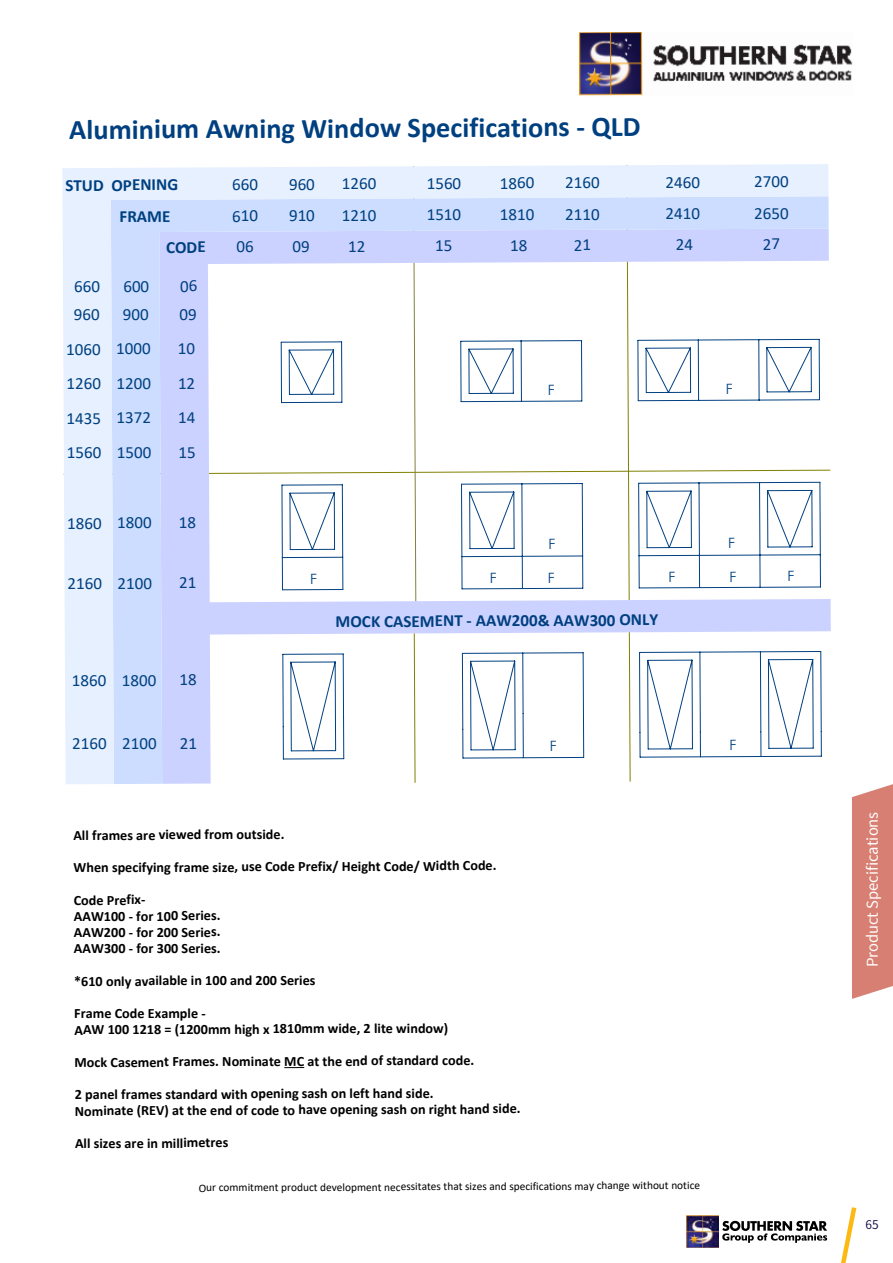
<style>
.page{position:relative;width:893px;height:1263px;background:#fff}
.page>*{position:absolute;margin:0;border:0;box-sizing:border-box;transform-origin:0 0}
.t1{font:700 28.35px "Calibri";letter-spacing:-.005em;color:#004080}
.t2{font:17.1px "Calibri";letter-spacing:-.005em;color:#004080}
.t3{font:700 17.1px "Calibri";letter-spacing:-.005em;color:#004080}
.t4{font:16.5px "Source Sans Pro";color:#fff}
.t5{font:700 14.25px/16.2px "Calibri";letter-spacing:-.005em;color:#000}
.t6{font:14.25px "Century Gothic";color:#004080}
.t7{font:12px "Source Han Sans CN";color:#0b0043}
.t8{font:11.4px "Calibri";letter-spacing:-.005em;color:#000}
</style>
<div class="page">
<img style="left:579px;top:32px;width:274px;height:64px">
<svg style="left:62px;top:164px;width:766px;height:620px"></svg>
<svg style="left:284px;top:1067px;width:20px;height:1px"></svg>
<svg style="left:841px;top:1207px;width:16px;height:56px"></svg>
<img style="left:687px;top:1216px;width:32px;height:32px">
<svg style="left:722px;top:1221px;width:105px;height:22px"></svg>
<div style="left:852px;top:784px;width:41px;height:215px;background:#d77f72"></div>
<h1 class="t1" style="left:69px;top:108px;width:573px">Aluminium Awning Window Specifications - QLD</h1>
<p class="t3" style="left:65px;top:173px;width:114px">STUD OPENING</p>
<p class="t2" style="left:232px;top:172px;width:28px">660</p>
<p class="t2" style="left:289px;top:172px;width:28px">960</p>
<p class="t2" style="left:342px;top:172px;width:36px">1260</p>
<p class="t2" style="left:427px;top:171px;width:36px">1560</p>
<p class="t2" style="left:500px;top:171px;width:36px">1860</p>
<p class="t2" style="left:565px;top:171px;width:36px">2160</p>
<p class="t2" style="left:665px;top:170px;width:36px">2460</p>
<p class="t2" style="left:754px;top:170px;width:36px">2700</p>
<p class="t3" style="left:120px;top:204px;width:53px">FRAME</p>
<p class="t2" style="left:232px;top:204px;width:28px">610</p>
<p class="t2" style="left:289px;top:204px;width:28px">910</p>
<p class="t2" style="left:342px;top:203px;width:36px">1210</p>
<p class="t2" style="left:427px;top:203px;width:36px">1510</p>
<p class="t2" style="left:500px;top:202px;width:36px">1810</p>
<p class="t2" style="left:565px;top:202px;width:36px">2110</p>
<p class="t2" style="left:665px;top:202px;width:36px">2410</p>
<p class="t2" style="left:754px;top:201px;width:36px">2650</p>
<p class="t3" style="left:166px;top:235px;width:41px">CODE</p>
<p class="t2" style="left:237px;top:235px;width:19px">06</p>
<p class="t2" style="left:292px;top:234px;width:19px">09</p>
<p class="t2" style="left:348px;top:234px;width:19px">12</p>
<p class="t2" style="left:435px;top:234px;width:19px">15</p>
<p class="t2" style="left:510px;top:233px;width:19px">18</p>
<p class="t2" style="left:574px;top:233px;width:19px">21</p>
<p class="t2" style="left:676px;top:232px;width:19px">24</p>
<p class="t2" style="left:763px;top:232px;width:19px">27</p>
<p class="t2" style="left:74px;top:274px;width:28px">660</p>
<p class="t2" style="left:123px;top:274px;width:28px">600</p>
<p class="t2" style="left:180px;top:274px;width:19px">06</p>
<p class="t2" style="left:74px;top:303px;width:28px">960</p>
<p class="t2" style="left:123px;top:302px;width:28px">900</p>
<p class="t2" style="left:180px;top:302px;width:19px">09</p>
<p class="t2" style="left:66px;top:337px;width:86px">1060 1000</p>
<p class="t2" style="left:178px;top:337px;width:19px">10</p>
<p class="t2" style="left:66px;top:371px;width:86px">1260 1200</p>
<p class="t2" style="left:178px;top:371px;width:19px">12</p>
<p class="t2" style="left:67px;top:406px;width:86px">1435 1372</p>
<p class="t2" style="left:178px;top:405px;width:19px">14</p>
<p class="t2" style="left:67px;top:440px;width:86px">1560 1500</p>
<p class="t2" style="left:178px;top:440px;width:19px">15</p>
<p class="t6" style="left:548px;top:380px;width:8px">F</p>
<p class="t6" style="left:726px;top:379px;width:8px">F</p>
<p class="t2" style="left:67px;top:511px;width:86px">1860 1800</p>
<p class="t2" style="left:179px;top:510px;width:19px">18</p>
<p class="t2" style="left:67px;top:571px;width:86px">2160 2100</p>
<p class="t2" style="left:179px;top:571px;width:19px">21</p>
<p class="t2" style="left:72px;top:668px;width:86px">1860 1800</p>
<p class="t2" style="left:180px;top:668px;width:19px">18</p>
<p class="t2" style="left:72px;top:731px;width:86px">2160 2100</p>
<p class="t2" style="left:180px;top:731px;width:19px">21</p>
<p class="t6" style="left:549px;top:534px;width:8px">F</p>
<p class="t6" style="left:728px;top:533px;width:8px">F</p>
<p class="t6" style="left:310px;top:569px;width:8px">F</p>
<p class="t6" style="left:490px;top:568px;width:8px">F</p>
<p class="t6" style="left:548px;top:568px;width:8px">F</p>
<p class="t6" style="left:668px;top:567px;width:8px">F</p>
<p class="t6" style="left:729px;top:567px;width:8px">F</p>
<p class="t6" style="left:787px;top:566px;width:8px">F</p>
<p class="t3" style="left:336px;top:608px;width:324px">MOCK CASEMENT - AAW200&amp; AAW300 ONLY</p>
<p class="t6" style="left:550px;top:736px;width:8px">F</p>
<p class="t6" style="left:729px;top:735px;width:8px">F</p>
<p class="t5" style="left:73px;top:826px;width:213px">All frames are viewed from outside.</p>
<p class="t5" style="left:74px;top:858px;width:425px">When specifying frame size, use Code Prefix/ Height Code/ Width Code.</p>
<p class="t5" style="left:74px;top:891px;width:149px">Code Prefix-<br>AAW100 - for 100 Series.<br>AAW200 - for 200 Series.<br>AAW300 - for 300 Series.</p>
<p class="t5" style="left:74px;top:972px;width:243px">*610 only available in 100 and 200 Series</p>
<p class="t5" style="left:74px;top:1005px;width:376px;line-height:15.6px">Frame Code Example -<br>AAW 100 1218 = (1200mm high x 1810mm wide, 2 lite window)</p>
<p class="t5" style="left:75px;top:1053px;width:401px">Mock Casement Frames. Nominate MC at the end of standard code.</p>
<p class="t5" style="left:75px;top:1085px;width:448px">2 panel frames standard with opening sash on left hand side.<br>Nominate (REV) at the end of code to have opening sash on right hand side.</p>
<p class="t5" style="left:75px;top:1135px;width:155px">All sizes are in millimetres</p>
<p class="t8" style="left:199px;top:1178px;width:503px">Our commitment product development necessitates that sizes and specifications may change without notice</p>
<p class="t4" style="left:862px;top:967px;width:157px;rotate:-90deg">Product Specifications</p>
<p class="t7" style="left:865px;top:1218px;width:15px">65</p>
</div>
